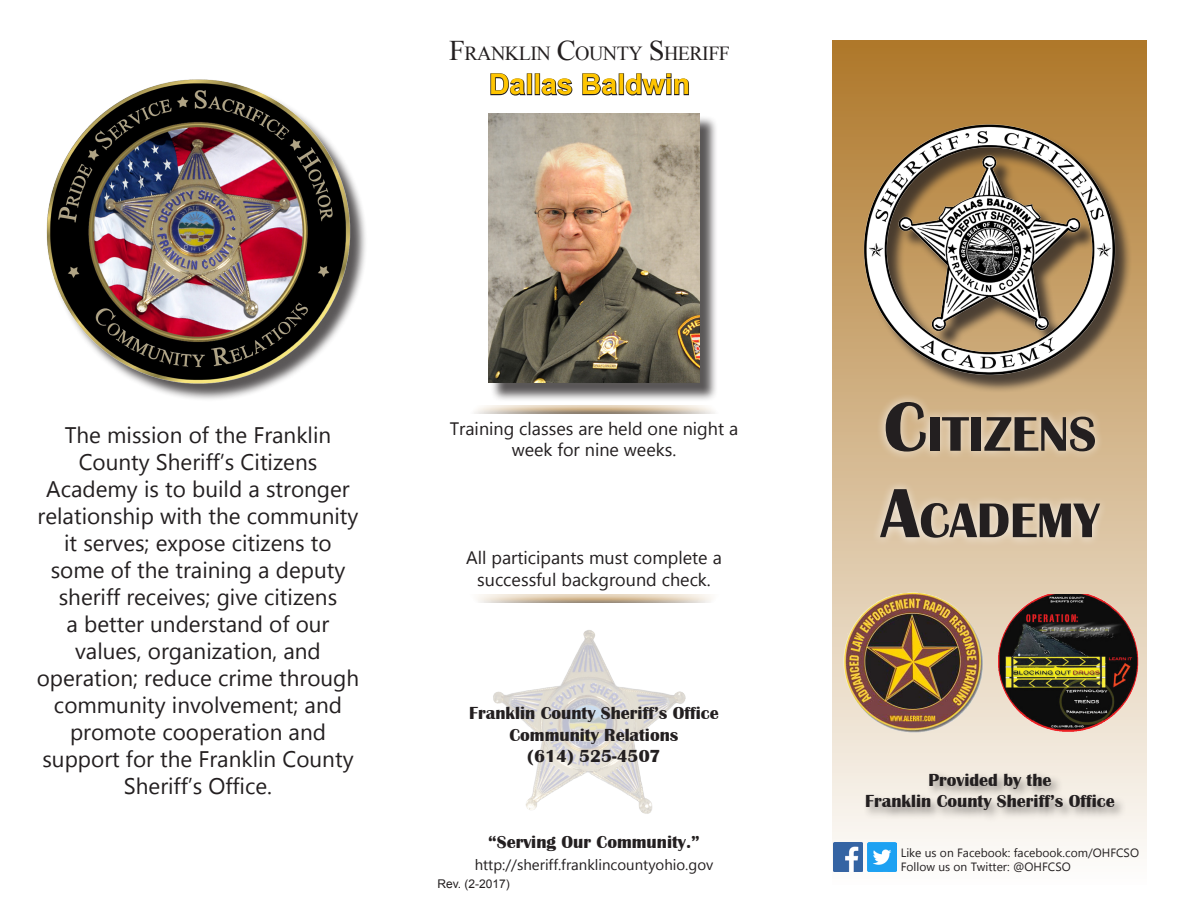
<style>
.page{position:relative;width:1188px;height:918px;background:#fff}
.page>*{position:absolute;margin:0;border:0;box-sizing:border-box;transform-origin:0 0}
.t1{font:700 50.4px "Britannic";color:#231f20}
.t2{font:700 28.5px "Arial";color:#ffc500}
.t3{font:22.5px/27px "Lao UI";color:#231f20;text-align:center}
.t4{font:19.95px "Times New Roman";letter-spacing:-.03em;color:#231f20}
.t5{font:700 18px "Britannic";color:#231f20}
.t6{font:18px/21.6px "Lao UI";color:#231f20;text-align:center}
.t7{font:15px "Lao UI";color:#231f20}
.t8{font:12px "Lao UI";color:#231f20}
.t9{font:12px "Arial";color:#231f20}
.s1{font-size:28.5px}
.s2{font-size:72px}
</style>
<div class="page">
<svg style="left:832px;top:40px;width:315px;height:832px"></svg>
<img style="left:493px;top:630px;width:193px;height:184px">
<div style="left:490px;top:116px;width:229px;height:286px;background:#231f20;opacity:.75"></div>
<img style="left:488px;top:113px;width:212px;height:270px">
<div style="left:871px;top:393px;width:238px;height:154px;background:#fff;opacity:.75"></div>
<div style="left:49px;top:83px;width:319px;height:319px;background:#231f20;opacity:.75"></div>
<img style="left:46px;top:79px;width:310px;height:310px">
<div style="left:863px;top:771px;width:264px;height:52px;background:#231f20;opacity:.51"></div>
<img style="left:832px;top:116px;width:315px;height:286px">
<img style="left:839px;top:584px;width:151px;height:153px">
<img style="left:996px;top:594px;width:143px;height:144px">
<svg style="left:490px;top:73px;width:37px;height:23px"></svg>
<div style="left:527px;top:73px;width:5px;height:22px;border:2px solid #231f20"></div>
<div style="left:535px;top:73px;width:5px;height:22px;border:2px solid #231f20"></div>
<svg style="left:540px;top:78px;width:33px;height:18px"></svg>
<svg style="left:582px;top:73px;width:37px;height:23px"></svg>
<div style="left:619px;top:73px;width:5px;height:22px;border:2px solid #231f20"></div>
<svg style="left:625px;top:73px;width:64px;height:23px"></svg>
<img style="left:833px;top:843px;width:29px;height:28px">
<img style="left:868px;top:843px;width:29px;height:28px">
<p class="t4" style="left:449px;top:40px;width:271px"><span class="s1">F</span>RANKLIN <span class="s1">C</span>OUNTY <span class="s1">S</span>HERIFF</p>
<p class="t2" style="left:489px;top:65px;width:203px">Dallas Baldwin</p>
<p class="t3" style="left:37px;top:420px;width:324px">The mission of the Franklin<br>County Sheriff’s Citizens<br>Academy is to build a stronger relationship with the community it serves; expose citizens to some of the training a deputy sheriff receives; give citizens<br>a better understand of our values, organization, and operation; reduce crime through community involvement; and promote cooperation and support for the Franklin County<br>Sheriff’s Office.</p>
<p class="t6" style="left:450px;top:417px;width:290px">Training classes are held one night a week for nine weeks.</p>
<p class="t6" style="left:466px;top:546px;width:257px">All participants must complete a</p>
<p class="t6" style="left:477px;top:568px;width:235px">successful background check.</p>
<p class="t5" style="left:469px;top:703px;width:251px">Franklin County Sheriff’s Office</p>
<p class="t5" style="left:509px;top:724px;width:171px">Community Relations</p>
<p class="t5" style="left:527px;top:746px;width:135px">(614) 525-4507</p>
<p class="t1" style="left:884px;top:406px;width:214px"><span class="s2">C</span>ITIZENS</p>
<p class="t1" style="left:881px;top:492px;width:220px"><span class="s2">A</span>CADEMY</p>
<p class="t5" style="left:928px;top:770px;width:125px">Provided by the</p>
<p class="t5" style="left:865px;top:791px;width:251px">Franklin County Sheriff’s Office</p>
<p class="t5" style="left:488px;top:832px;width:213px">“Serving Our Community.”</p>
<p class="t8" style="left:901px;top:845px;width:240px">Like us on Facebook: facebook.com/OHFCSO</p>
<p class="t7" style="left:475px;top:854px;width:240px">http://sheriff.franklincountyohio.gov</p>
<p class="t8" style="left:901px;top:859px;width:172px">Follow us on Twitter: @OHFCSO</p>
<p class="t9" style="left:437px;top:876px;width:74px">Rev. (2-2017)</p>
</div>
